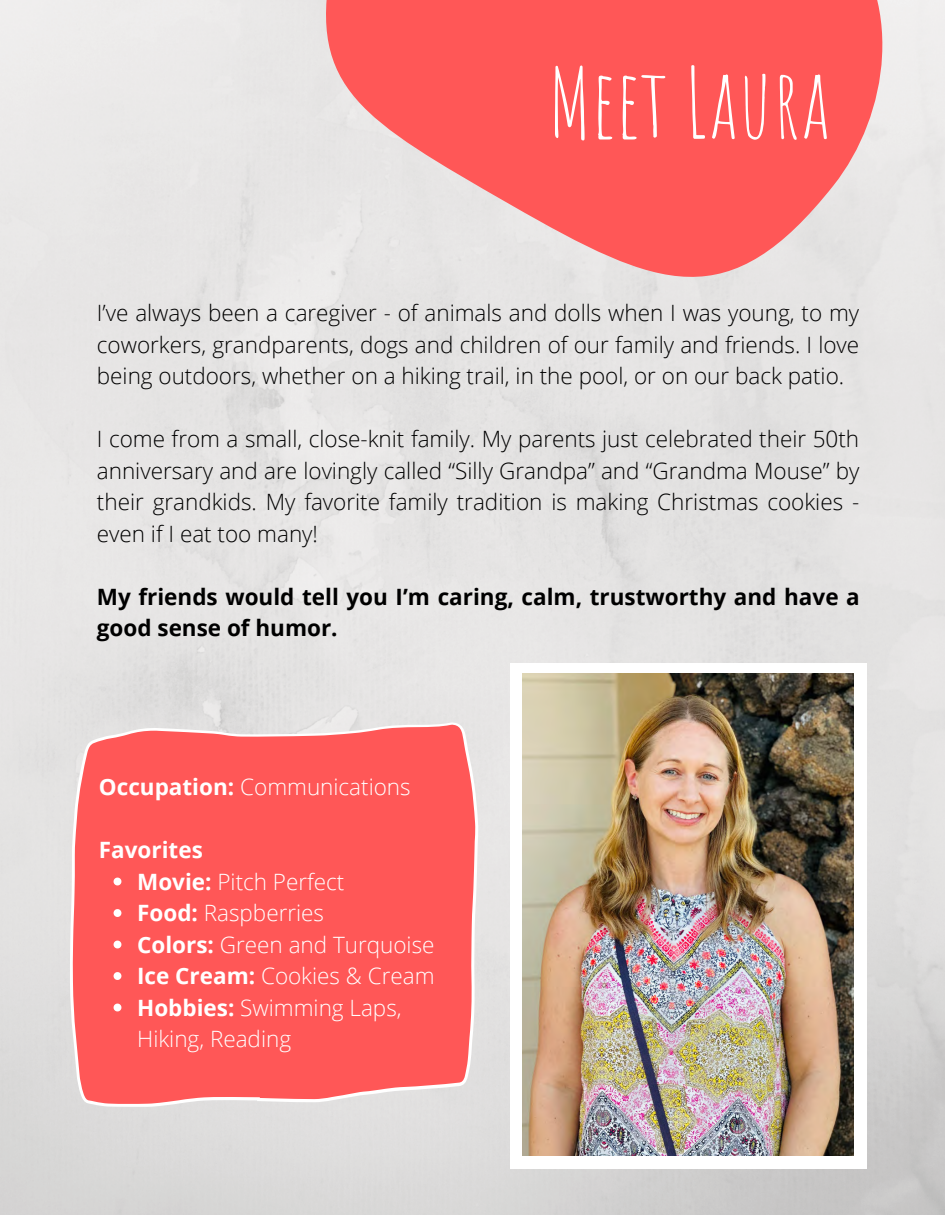
<style>
.page{position:relative;width:945px;height:1215px;background:#fff}
.page>*{position:absolute;margin:0;border:0;box-sizing:border-box;transform-origin:0 0}
.t1{font:95.1px "Amatic SC";color:#fff}
.t2{font:300 22.5px/31.5px "Open Sans";color:#000;text-align:justify}
.t3{font:300 22.5px/31.5px "Open Sans";color:#fff}
.t4{font:700 22.5px/31.5px "Open Sans";color:#000}
.s1{font-weight:700}
</style>
<div class="page">
<img style="left:522px;top:674px;width:332px;height:481px">
<svg style="left:309px;top:0;width:599px;height:318px;background:#f59090"></svg>
<svg style="left:70px;top:722px;width:408px;height:385px;background:#fd6464"></svg>
<svg style="left:114px;top:878px;width:7px;height:7px"></svg>
<svg style="left:114px;top:909px;width:7px;height:8px"></svg>
<svg style="left:114px;top:941px;width:7px;height:7px"></svg>
<svg style="left:114px;top:972px;width:7px;height:8px"></svg>
<svg style="left:114px;top:1004px;width:7px;height:7px"></svg>
<h1 class="t1" style="left:548px;top:42px;width:284px">Meet Laura</h1>
<p class="t2" style="left:97px;top:297px;width:764px">I’ve always been a caregiver - of animals and dolls when I was young, to my coworkers, grandparents, dogs and children of our family and friends. I love being outdoors, whether on a hiking trail, in the pool, or on our back patio.</p>
<p class="t2" style="left:97px;top:423px;width:764px">I come from a small, close-knit family. My parents just celebrated their 50th anniversary and are lovingly called “Silly Grandpa” and “Grandma Mouse” by their grandkids. My favorite family tradition is making Christmas cookies - even if I eat too many!</p>
<p class="t4" style="left:97px;top:580px;width:764px">My friends would tell you I’m caring, calm, trustworthy and have a good sense of humor.</p>
<p class="t3" style="left:99px;top:771px;width:313px"><span class="s1">Occupation:</span> Communications</p>
<p class="t3" style="left:137px;top:834px;width:299px;text-indent:-38px"><span class="s1">Favorites<br>Movie:</span> Pitch Perfect<br><span class="s1">Food:</span> Raspberries<br><span class="s1">Colors:</span> Green and Turquoise<br><span class="s1">Ice Cream:</span> Cookies &amp; Cream<br><span class="s1">Hobbies:</span> Swimming Laps,<br>Hiking, Reading</p>
</div>
